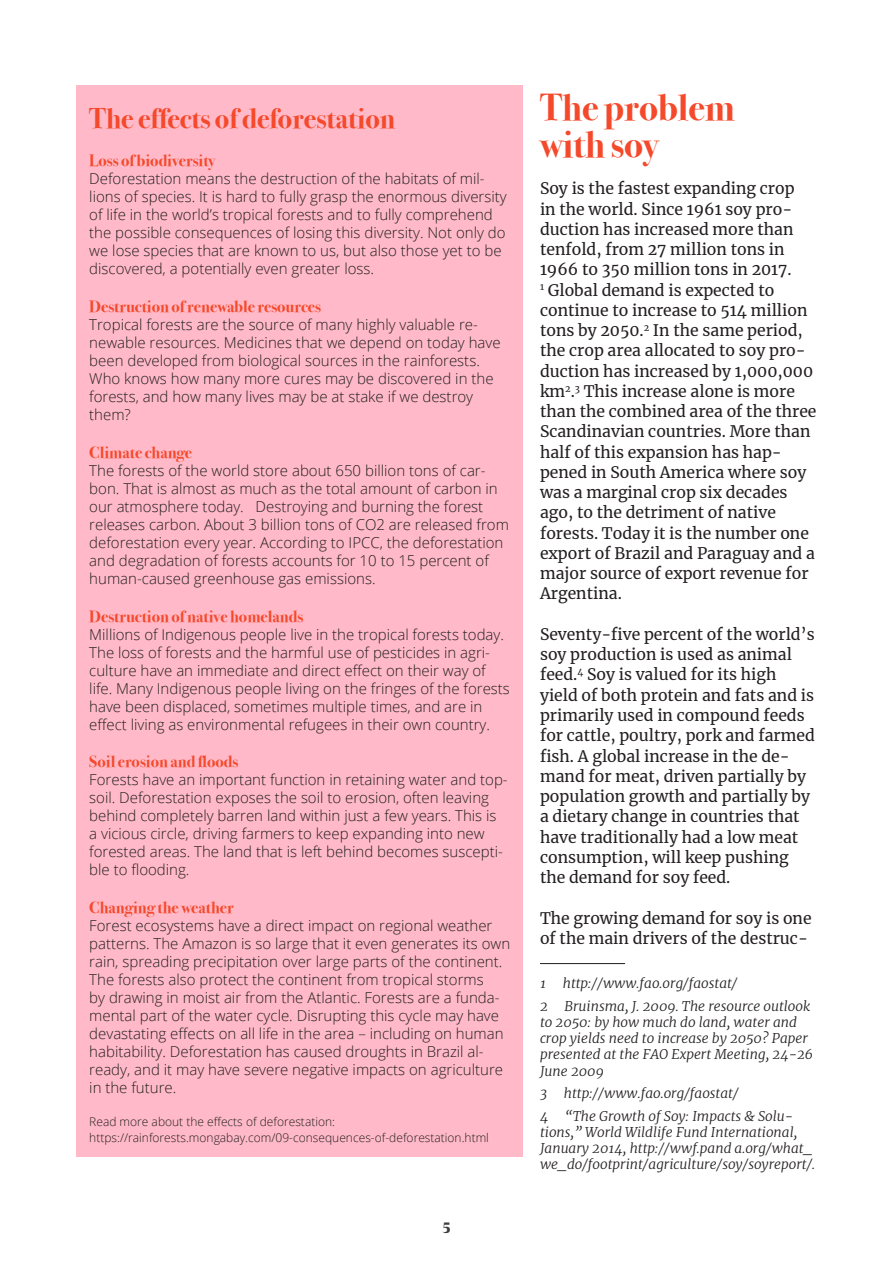
<style>
.page{position:relative;width:893px;height:1263px;background:#fff}
.page>*{position:absolute;margin:0;border:0;box-sizing:border-box;transform-origin:0 0}
.t1{font:700 37.5px/37.5px "Bodoni Svty Two ITCTT";color:#f5492b}
.t2{font:700 28.5px "Bodoni Svty Two ITCTT";color:#f5492b}
.t3{font:700 16.5px "Bodoni Svty Two ITCTT";color:#f5492b}
.t4{font:15.75px/20.2px "Merriweather";color:#231f20}
.t5{font:300 15px/18px "Open Sans";color:#231f20}
.t6{font:700 15px "Danish Crown Display";color:#3e3e3f}
.t7{font:italic 300 13.5px/16.2px "Merriweather";color:#231f20}
.t8{font:300 12px/16.2px "Open Sans";color:#231f20}
</style>
<div class="page">
<hr style="left:540px;top:963px;width:85px;height:1px;background:#231f20">
<div style="left:77px;top:85px;width:446px;height:1072px;background:#ffb9c8"></div>
<h2 class="t2" style="left:89px;top:102px;width:308px">The effects of deforestation</h2>
<p class="t3" style="left:89px;top:151px;width:127px">Loss of biodiversity</p>
<p class="t5" style="left:89px;top:169px;width:419px">Deforestation means the destruction of the habitats of mil&shy;lions of species. It is hard to fully grasp the enormous diversity of life in the world’s tropical forests and to fully comprehend the possible consequences of losing this diversity. Not only do we lose species that are known to us, but also those yet to be discovered, a potentially even greater loss.</p>
<p class="t3" style="left:89px;top:297px;width:233px">Destruction of renewable resources</p>
<p class="t5" style="left:89px;top:315px;width:413px">Tropical forests are the source of many highly valuable re&shy;newable resources. Medicines that we depend on today have been developed from biological sources in the rainforests.<br>Who knows how many more cures may be discovered in the forests, and how many lives may be at stake if we destroy them?</p>
<p class="t3" style="left:89px;top:443px;width:104px">Climate change</p>
<p class="t5" style="left:89px;top:461px;width:421px">The forests of the world store about 650 billion tons of car&shy;bon. That is almost as much as the total amount of carbon in our atmosphere today. Destroying and burning the forest releases carbon. About 3 billion tons of CO2 are released from deforestation every year. According to IPCC, the deforestation and degradation of forests accounts for 10 to 15 percent of human-caused greenhouse gas emissions.</p>
<p class="t3" style="left:89px;top:606px;width:215px">Destruction of native homelands</p>
<p class="t5" style="left:89px;top:625px;width:422px">Millions of Indigenous people live in the tropical forests today.<br>The loss of forests and the harmful use of pesticides in agri&shy;culture have an immediate and direct effect on their way of life. Many Indigenous people living on the fringes of the forests have been displaced, sometimes multiple times, and are in effect living as environmental refugees in their own country.</p>
<p class="t3" style="left:89px;top:752px;width:151px">Soil erosion and floods</p>
<p class="t5" style="left:89px;top:771px;width:420px">Forests have an important function in retaining water and top&shy;soil. Deforestation exposes the soil to erosion, often leaving behind completely barren land within just a few years. This is a vicious circle, driving farmers to keep expanding into new forested areas. The land that is left behind becomes suscepti&shy;ble to flooding.</p>
<p class="t3" style="left:89px;top:898px;width:146px">Changing the weather</p>
<p class="t5" style="left:89px;top:916px;width:422px">Forest ecosystems have a direct impact on regional weather patterns. The Amazon is so large that it even generates its own rain, spreading precipitation over large parts of the continent.<br>The forests also protect the continent from tropical storms<br>by drawing in moist air from the Atlantic. Forests are a funda&shy;mental part of the water cycle. Disrupting this cycle may have devastating effects on all life in the area – including on human habitability. Deforestation has caused droughts in Brazil al&shy;ready, and it may have severe negative impacts on agriculture in the future.</p>
<p class="t8" style="left:89px;top:1113px;width:401px">Read more about the effects of deforestation: https://rainforests.mongabay.com/09-consequences-of-deforestation.html</p>
<p class="t6" style="left:443px;top:1218px;width:9px">5</p>
<h1 class="t1" style="left:540px;top:89px;width:196px">The problem with soy</h1>
<p class="t4" style="left:540px;top:179px;width:278px">Soy is the fastest expanding crop<br>in the world. Since 1961 soy pro&shy;duction has increased more than tenfold, from 27 million tons in<br>1966 to 350 million tons in 2017.<br><sup>1</sup> Global demand is expected to continue to increase to 514 million tons by 2050.<sup>2</sup> In the same period, the crop area allocated to soy pro&shy;duction has increased by 1,000,000 km<sup>2</sup>.<sup>3</sup> This increase alone is more than the combined area of the three<br>Scandinavian countries. More than half of this expansion has hap&shy;pened in South America where soy was a marginal crop six decades ago, to the detriment of native forests. Today it is the number one export of Brazil and Paraguay and a major source of export revenue for<br>Argentina.</p>
<p class="t4" style="left:540px;top:624px;width:276px">Seventy-five percent of the world’s soy production is used as animal feed.<sup>4</sup> Soy is valued for its high yield of both protein and fats and is primarily used in compound feeds for cattle, poultry, pork and farmed fish. A global increase in the de&shy;mand for meat, driven partially by population growth and partially by a dietary change in countries that have traditionally had a low meat consumption, will keep pushing the demand for soy feed.</p>
<p class="t4" style="left:540px;top:908px;width:273px">The growing demand for soy is one of the main drivers of the destruc-</p>
<p class="t7" style="left:540px;top:972px;width:272px;line-height:22.6px">1 http://www.fao.org/faostat/<br>2 Bruinsma, J. 2009. The resource outlook</p>
<p class="t7" style="left:540px;top:1014px;width:275px">to 2050: by how much do land, water and crop yields need to increase by 2050? Paper presented at the FAO Expert Meeting, 24-26<br>June 2009</p>
<p class="t7" style="left:540px;top:1082px;width:255px;line-height:22.6px">3 http://www.fao.org/faostat/<br>4 “The Growth of Soy: Impacts &amp; Solu-</p>
<p class="t7" style="left:540px;top:1124px;width:277px">tions,” World Wildlife Fund International,<br>January 2014, http://wwf.pand a.org/what_ we_do/footprint/agriculture/soy/soyreport/.</p>
</div>
